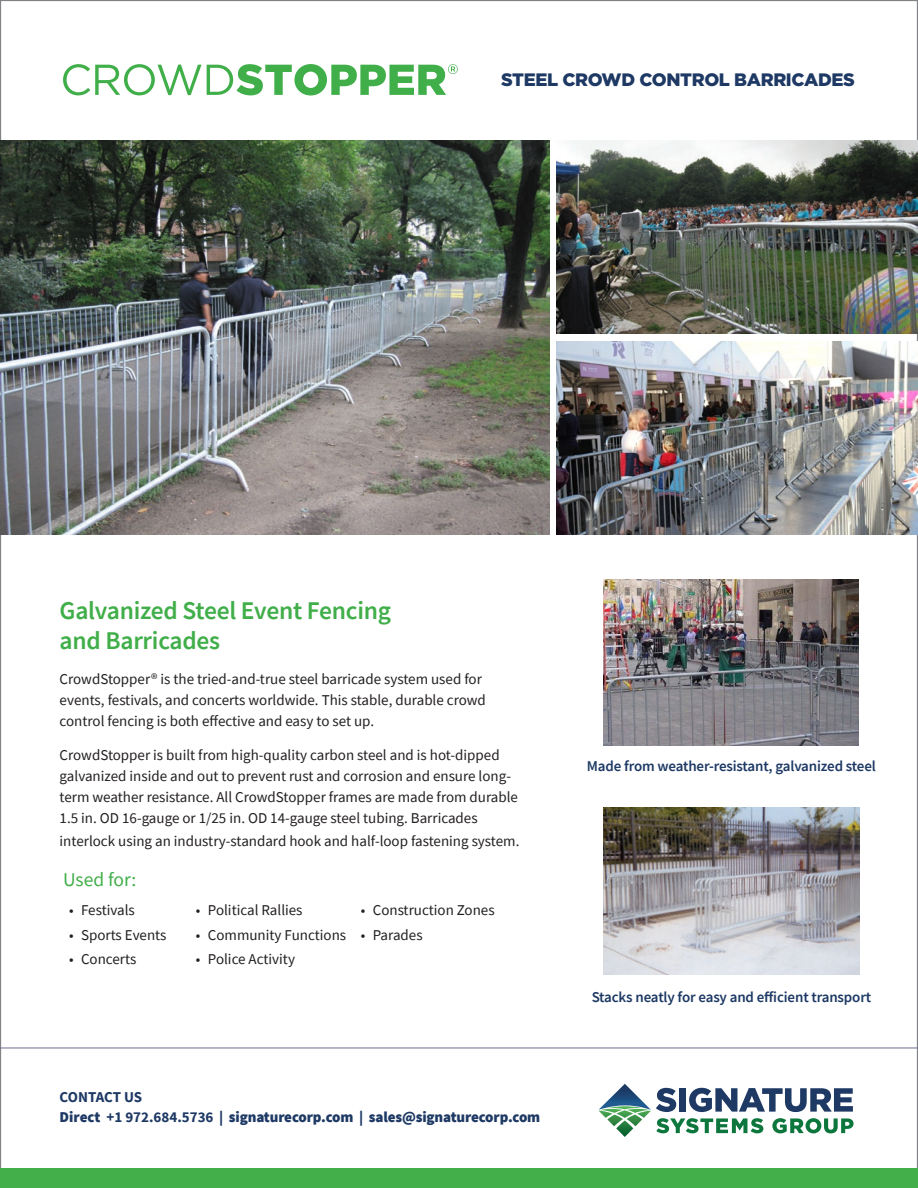
<style>
.page{position:relative;width:918px;height:1188px;background:#fff}
.page>*{position:absolute;margin:0;border:0;box-sizing:border-box;transform-origin:0 0}
.TOC_GREEN_HEADER{font:600 25.5px/30px "Source Sans Pro";letter-spacing:-.01em;color:#40ae49}
.t1{font:19.5px "Source Sans Pro";color:#40ae49}
.t2{font:900 18px "Gotham";letter-spacing:-.02em;color:#1d3964}
.TOC_GREEN_HEADER-2{font:15px/21px "Source Sans Pro";color:#231f20}
.t3{font:600 15px "Source Sans Pro";letter-spacing:-.01em;color:#1d3964}
.t4{font:900 15px/20.4px "Source Sans Pro";letter-spacing:-.01em;color:#1d3964}
.s1{font-weight:700}
</style>
<div class="page">
<hr style="left:0;top:1048px;width:918px;height:1px;background:#6c6f8f">
<img style="left:556px;top:141px;width:362px;height:193px">
<svg style="left:599px;top:1084px;width:255px;height:53px"></svg>
<div style="left:0;top:1168px;width:918px;height:20px;background:#42af4a"></div>
<img style="left:604px;top:807px;width:255px;height:167px">
<svg style="left:63px;top:64px;width:395px;height:32px"></svg>
<img style="left:604px;top:579px;width:255px;height:167px">
<img style="left:556px;top:341px;width:362px;height:193px">
<img style="left:0;top:140px;width:549px;height:394px">
<p class="t2" style="left:501px;top:68px;width:355px">STEEL CROWD CONTROL BARRICADES</p>
<p class="TOC_GREEN_HEADER" style="left:60px;top:596px;width:333px">Galvanized Steel Event Fencing and Barricades</p>
<p class="TOC_GREEN_HEADER-2" style="left:60px;top:668px;width:428px">CrowdStopper® is the tried-and-true steel barricade system used for events, festivals, and concerts worldwide. This stable, durable crowd control fencing is both effective and easy to set up.</p>
<p class="TOC_GREEN_HEADER-2" style="left:60px;top:745px;width:460px">CrowdStopper is built from high-quality carbon steel and is hot-dipped galvanized inside and out to prevent rust and corrosion and ensure long&shy;term weather resistance. All CrowdStopper frames are made from durable 1.5 in. OD 16-gauge or 1/25 in. OD 14-gauge steel tubing. Barricades</p>
<p class="TOC_GREEN_HEADER-2" style="left:60px;top:830px;width:461px">interlock using an industry-standard hook and half-loop fastening system.</p>
<p class="t1" style="left:63px;top:867px;width:75px">Used for:</p>
<p class="TOC_GREEN_HEADER-2" style="left:69px;top:899px;width:67px">• Festivals</p>
<p class="TOC_GREEN_HEADER-2" style="left:69px;top:924px;width:99px">• Sports Events</p>
<p class="TOC_GREEN_HEADER-2" style="left:69px;top:949px;width:69px">• Concerts</p>
<p class="TOC_GREEN_HEADER-2" style="left:196px;top:899px;width:108px">• Political Rallies</p>
<p class="TOC_GREEN_HEADER-2" style="left:196px;top:924px;width:152px">• Community Functions</p>
<p class="TOC_GREEN_HEADER-2" style="left:196px;top:949px;width:101px">• Police Activity</p>
<p class="TOC_GREEN_HEADER-2" style="left:361px;top:899px;width:135px">• Construction Zones</p>
<p class="TOC_GREEN_HEADER-2" style="left:361px;top:924px;width:63px">• Parades</p>
<p class="t4" style="left:60px;top:1087px;width:482px"><span class="s1">CONTACT US<br></span>Direct <span class="s1">+1 972.684.5736</span> | signaturecorp.com | sales@signaturecorp.com</p>
<p class="t3" style="left:587px;top:756px;width:290px">Made from weather-resistant, galvanized steel</p>
<p class="t3" style="left:592px;top:987px;width:281px">Stacks neatly for easy and efficient transport</p>
</div>
